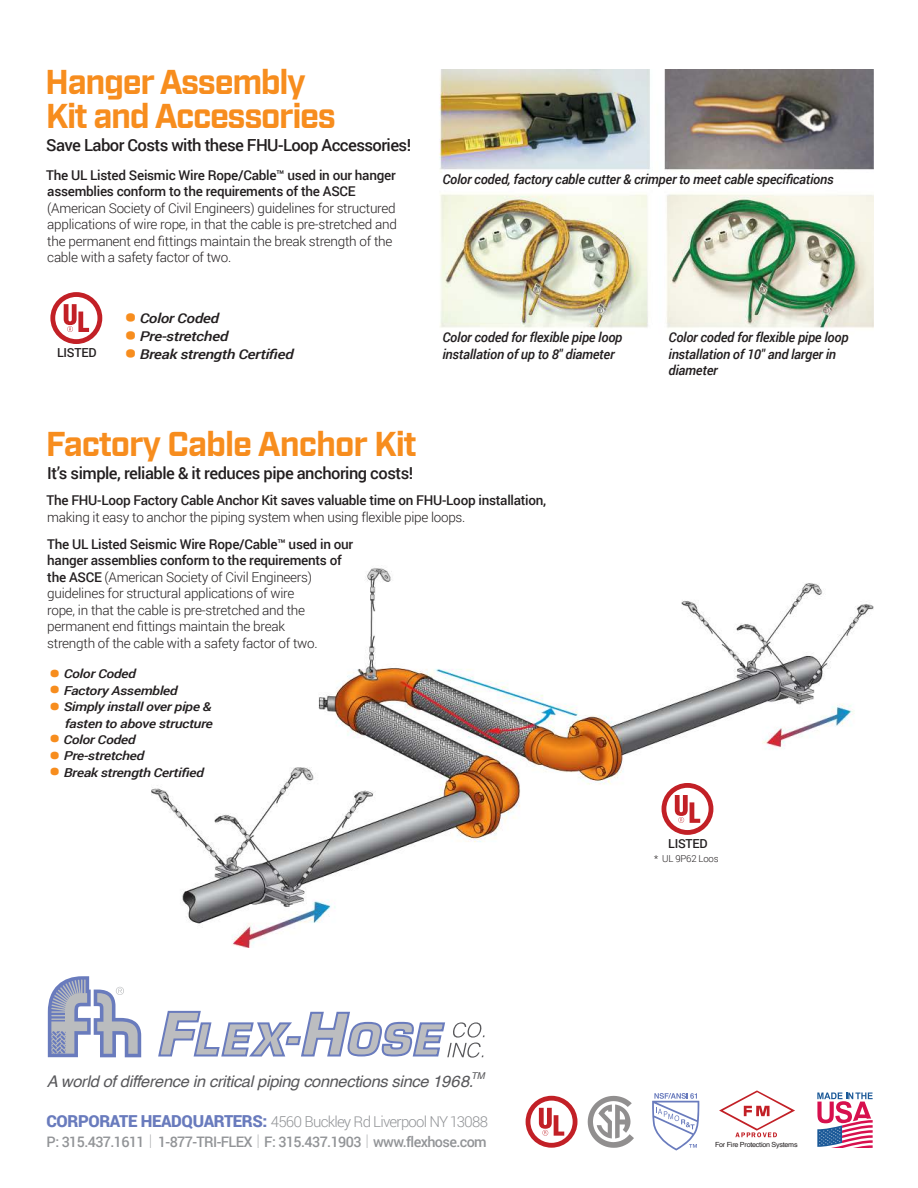
<style>
.page{position:relative;width:918px;height:1188px;background:#fff}
.page>*{position:absolute;margin:0;border:0;box-sizing:border-box;transform-origin:0 0}
.t1{font:700 34.5px/34.5px "Industry";letter-spacing:-.04em;color:#f78d1e}
.t2{font:500 16.65px "Roboto";letter-spacing:-.035em;color:#231f20}
.t3{font:500 16.5px "Roboto";letter-spacing:-.03em;color:#231f20}
.t4{font:italic 16.05px "Helvetica";letter-spacing:-.02em;color:#59595c}
.t5{font:300 15px "Roboto";letter-spacing:-.05em;color:#929497}
.t6{font:500 14.55px "Roboto";letter-spacing:-.045em;color:#929497}
.t7{font:300 13.5px/16.5px "Roboto";letter-spacing:-.02em;color:#231f20}
.t8{font:italic 500 13.5px/16.5px "Roboto";letter-spacing:-.02em;color:#231f20}
.t9{font:500 13.5px/16.5px "Roboto";letter-spacing:-.02em;color:#231f20}
.t10{font:italic 500 13.5px "Roboto";letter-spacing:-.02em;color:#231f20;scale:1.2 1}
.t11{font:500 12.45px "Roboto";letter-spacing:-.02em;color:#231f20}
.t12{font:italic 500 12.3px/16.4px "Roboto";letter-spacing:-.03em;color:#231f20;text-align:right;scale:1.2 1}
.t13{font:300 9.6px "Roboto";letter-spacing:-.02em;color:#231f20}
.t14{font:7.05px "Helvetica";letter-spacing:-.035em;color:#231f20}
.s1{font-weight:700;font-style:normal;font-size:31.5px;color:#f78d1e}
.s2{font-weight:500}
.s3{font-weight:700;font-style:normal;font-size:28.65px;color:#f78d1e}
.s4{font-weight:900;font-size:16.5px;color:#697bbd}
.s5{font-weight:100;font-size:18.9px}
</style>
<div class="page">
<img style="left:151px;top:69px;width:722px;height:878px">
<svg style="left:158px;top:1010px;width:327px;height:48px"></svg>
<svg style="left:48px;top:976px;width:93px;height:81px"></svg>
<svg style="left:817px;top:1093px;width:56px;height:55px"></svg>
<svg style="left:588px;top:1096px;width:46px;height:52px"></svg>
<svg style="left:652px;top:1093px;width:47px;height:57px"></svg>
<svg style="left:719px;top:1090px;width:76px;height:47px"></svg>
<div style="left:522px;top:1093px;width:58px;height:58px;border:6px solid #fff;border-radius:50%"></div>
<svg style="left:526px;top:1096px;width:51px;height:52px"></svg>
<img style="left:660px;top:782px;width:55px;height:54px">
<div style="left:658px;top:780px;width:58px;height:58px;border:6px solid #fff;border-radius:50%"></div>
<svg style="left:662px;top:783px;width:51px;height:52px"></svg>
<div style="left:47px;top:289px;width:58px;height:58px;border:6px solid #fff;border-radius:50%"></div>
<svg style="left:50px;top:292px;width:52px;height:52px"></svg>
<h1 class="t1" style="left:45px;top:66px;width:292px">Hanger Assembly<br>Kit and Accessories</h1>
<p class="t2" style="left:46px;top:133px;width:366px">Save Labor Costs with these FHU-Loop Accessories!</p>
<p class="t9" style="left:46px;top:166px;width:351px">The UL Listed Seismic Wire Rope/Cable™ used in our hanger assemblies conform to the requirements of the ASCE</p>
<p class="t7" style="left:47px;top:199px;width:351px">(American Society of Civil Engineers) guidelines for structured applications of wire rope, in that the cable is pre-stretched and the permanent end fittings maintain the break strength of the cable with a safety factor of two.</p>
<p class="t11" style="left:57px;top:344px;width:41px">LISTED</p>
<p class="t10" style="left:124px;top:308px;width:81px"><span class="s1">•</span> Color Coded</p>
<p class="t10" style="left:124px;top:326px;width:89px"><span class="s1">•</span> Pre-stretched</p>
<p class="t10" style="left:124px;top:344px;width:143px"><span class="s1">•</span> Break strength Certified</p>
<h1 class="t1" style="left:46px;top:428px;width:373px">Factory Cable Anchor Kit</h1>
<p class="t3" style="left:47px;top:461px;width:367px">It’s simple, reliable &amp; it reduces pipe anchoring costs!</p>
<p class="t8" style="left:442px;top:171px;width:393px">Color coded, factory cable cutter &amp; crimper to meet cable specifications</p>
<p class="t8" style="left:443px;top:329px;width:181px">Color coded for flexible pipe loop installation of up to 8" diameter</p>
<p class="t8" style="left:669px;top:329px;width:181px">Color coded for flexible pipe loop installation of 10" and larger in diameter</p>
<p class="t9" style="left:46px;top:492px;width:501px">The FHU-Loop Factory Cable Anchor Kit saves valuable time on FHU-Loop installation,</p>
<p class="t7" style="left:47px;top:508px;width:420px">making it easy to anchor the piping system when using flexible pipe loops.</p>
<p class="t7" style="left:47px;top:535px;width:307px"><span class="s2">The UL Listed Seismic Wire Rope/Cable™ used in our hanger assemblies conform to the requirements of the ASCE</span> (American Society of Civil Engineers) guidelines for structural applications of wire<br>rope, in that the cable is pre-stretched and the permanent end fittings maintain the break<br>strength of the cable with a safety factor of two.</p>
<p class="t12" style="left:48px;top:665px;width:75px"><span class="s3">•</span> Color Coded</p>
<p class="t12" style="left:48px;top:682px;width:109px"><span class="s3">•</span> Factory Assembled</p>
<p class="t12" style="left:48px;top:698px;width:139px"><span class="s3">•</span> Simply install over pipe &amp; fasten to above structure</p>
<p class="t12" style="left:48px;top:731px;width:74px"><span class="s3">•</span> Color Coded</p>
<p class="t12" style="left:48px;top:747px;width:82px"><span class="s3">•</span> Pre-stretched</p>
<p class="t12" style="left:48px;top:764px;width:131px"><span class="s3">•</span> Break strength Certified</p>
<p class="t11" style="left:668px;top:835px;width:41px">LISTED</p>
<p class="t13" style="left:654px;top:851px;width:66px">* UL 9P62 Loos</p>
<p class="t4" style="left:47px;top:1068px;width:439px">A world of difference in critical piping connections since 1968.<sup>TM</sup></p>
<p class="t5" style="left:46px;top:1111px;width:443px"><span class="s4">CORPORATE HEADQUARTERS:</span> 4560 Buckley Rd Liverpool NY 13088</p>
<p class="t6" style="left:46px;top:1131px;width:442px">P: 315.437.1611 <span class="s5">I</span> 1-877-TRI-FLEX <span class="s5">I</span> F: 315.437.1903 <span class="s5">I</span> www.flexhose.com</p>
<p class="t14" style="left:715px;top:1139px;width:84px">For Fire Protection Systems</p>
</div>
